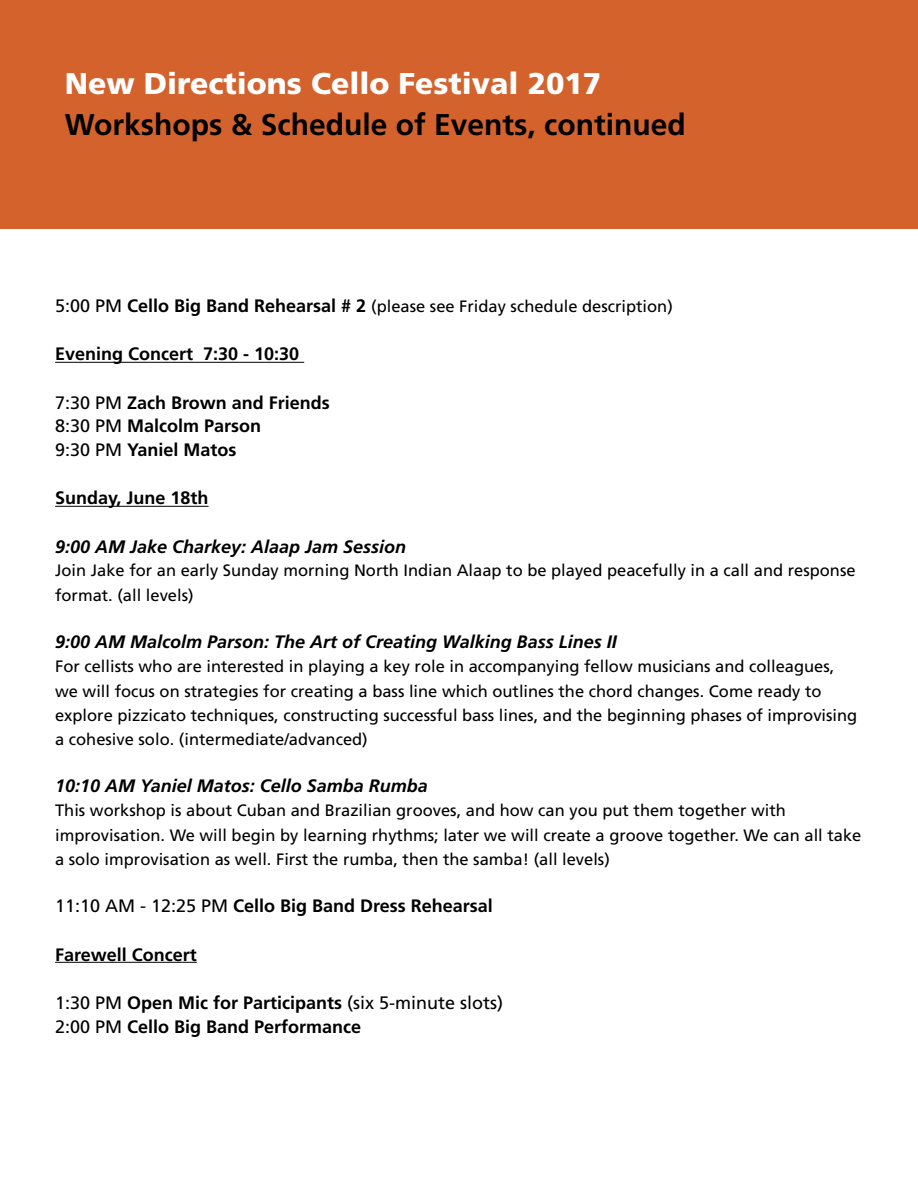
<style>
.page{position:relative;width:918px;height:1188px;background:#fff}
.page>*{position:absolute;margin:0;border:0;box-sizing:border-box;transform-origin:0 0}
.t1{font:700 30px "Frutiger";color:#000}
.t2{font:900 30px "Frutiger";color:#fff}
.t3{font:700 18px/24px "Frutiger";color:#000}
.t4{font:italic 700 18px "Frutiger";color:#000}
.t5{font:16.5px/24px "Frutiger";color:#000}
.s1{font-size:18px}
.s2{font-weight:700;font-size:18px}
.s3{font-weight:400}
</style>
<div class="page">
<hr style="left:55px;top:362px;width:249px;height:1px;background:#000">
<hr style="left:55px;top:506px;width:154px;height:1px;background:#000">
<hr style="left:55px;top:962px;width:142px;height:1px;background:#000">
<div style="left:0;top:0;width:918px;height:229px;background:#d4622c"></div>
<h1 class="t2" style="left:65px;top:72px;width:538px">New Directions Cello Festival 2017</h1>
<h1 class="t1" style="left:65px;top:112px;width:623px">Workshops &amp; Schedule of Events, continued</h1>
<p class="t5" style="left:55px;top:296px;width:619px"><span class="s1">5:00 PM</span> <span class="s2">Cello Big Band Rehearsal # 2</span> (please see Friday schedule description)</p>
<p class="t3" style="left:55px;top:344px;width:246px">Evening Concert 7:30 - 10:30</p>
<p class="t3" style="left:55px;top:392px;width:276px"><span class="s3">7:30 PM</span> Zach Brown and Friends<br><span class="s3">8:30 PM</span> Malcolm Parson<br><span class="s3">9:30 PM</span> Yaniel Matos</p>
<p class="t3" style="left:55px;top:488px;width:155px">Sunday, June 18th</p>
<p class="t4" style="left:55px;top:539px;width:353px">9:00 AM Jake Charkey: Alaap Jam Session</p>
<p class="t5" style="left:55px;top:560px;width:802px">Join Jake for an early Sunday morning North Indian Alaap to be played peacefully in a call and response format. (all levels)</p>
<p class="t4" style="left:55px;top:635px;width:563px">9:00 AM Malcolm Parson: The Art of Creating Walking Bass Lines II</p>
<p class="t5" style="left:55px;top:656px;width:804px">For cellists who are interested in playing a key role in accompanying fellow musicians and colleagues, we will focus on strategies for creating a bass line which outlines the chord changes. Come ready to explore pizzicato techniques, constructing successful bass lines, and the beginning phases of improvising a cohesive solo. (intermediate/advanced)</p>
<p class="t4" style="left:55px;top:779px;width:374px">10:10 AM Yaniel Matos: Cello Samba Rumba</p>
<p class="t5" style="left:55px;top:800px;width:808px">This workshop is about Cuban and Brazilian grooves, and how can you put them together with improvisation. We will begin by learning rhythms; later we will create a groove together. We can all take a solo improvisation as well. First the rumba, then the samba! (all levels)</p>
<p class="t3" style="left:55px;top:896px;width:439px"><span class="s3">11:10 AM - 12:25 PM</span> Cello Big Band Dress Rehearsal</p>
<p class="t3" style="left:55px;top:944px;width:143px">Farewell Concert</p>
<p class="t3" style="left:55px;top:992px;width:450px"><span class="s3">1:30 PM</span> Open Mic for Participants <span class="s3">(six 5-minute slots)<br>2:00 PM</span> Cello Big Band Performance</p>
</div>
